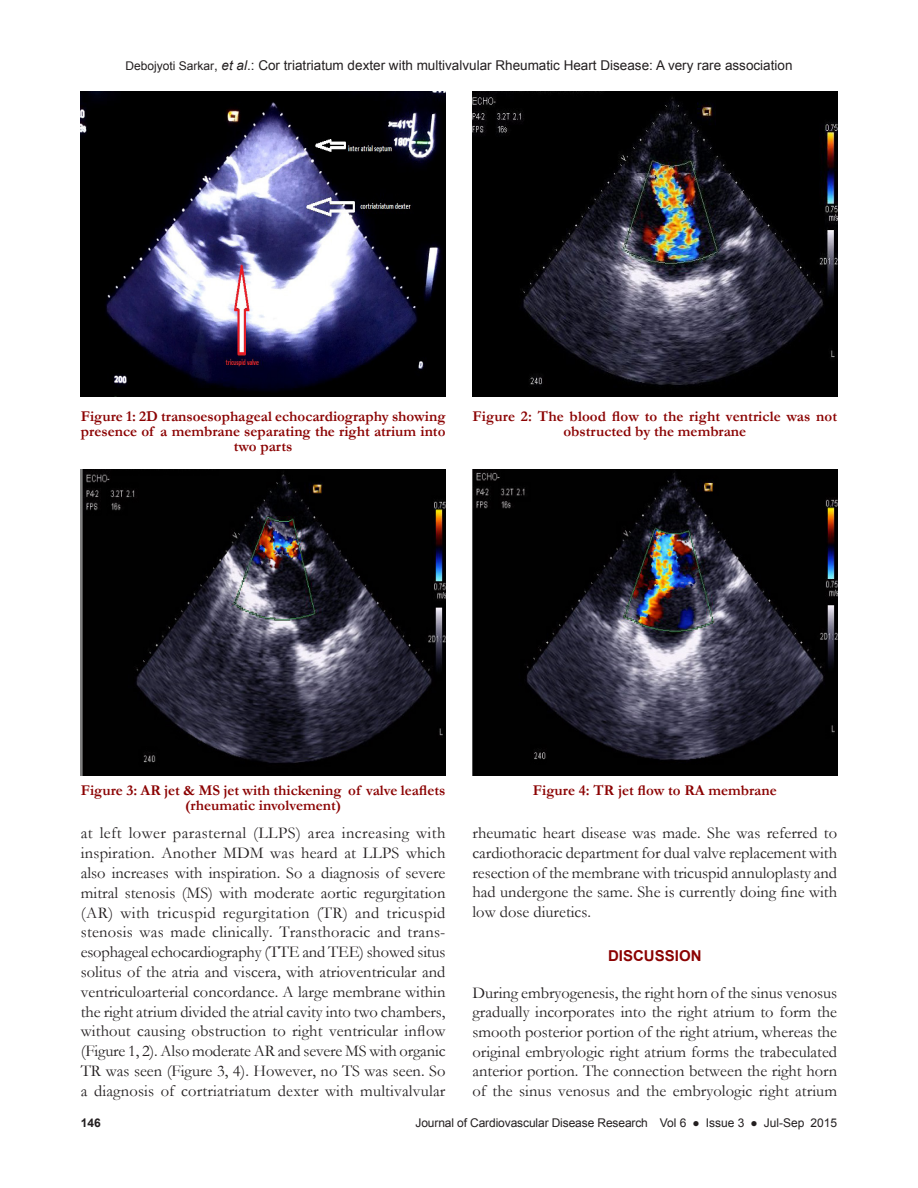
<style>
.page{position:relative;width:918px;height:1188px;background:#fff}
.page>*{position:absolute;margin:0;border:0;box-sizing:border-box;transform-origin:0 0}
.TX{font:16.5px/19.8px "Garamond";letter-spacing:.005em;color:#231f20;text-align:justify}
.FGC{font:700 15px/15px "Garamond";color:#8b0202;text-align:center}
.t1{font:700 15px "Arial";color:#8b0202}
.t2{font:13.5px "Arial";color:#231f20}
.t3{font:12px "Arial";letter-spacing:-.01em;color:#231f20}
.t4{font:700 12px "Arial";color:#231f20}
.s1{font-size:12px}
.s2{font-style:italic}
</style>
<div class="page">
<img style="left:81px;top:92px;width:364px;height:305px">
<img style="left:472px;top:92px;width:365px;height:305px">
<img style="left:81px;top:469px;width:365px;height:306px">
<img style="left:472px;top:469px;width:365px;height:306px">
<p class="t2" style="left:125px;top:57px;width:669px"><span class="s1">Debojyoti Sarkar</span>, <span class="s2">et al</span>.: Cor triatriatum dexter with multivalvular Rheumatic Heart Disease: A very rare association</p>
<p class="FGC" style="left:81px;top:408px;width:366px">Figure 1: 2D transoesophageal echocardiography showing presence of a membrane separating the right atrium into two parts</p>
<p class="FGC" style="left:472px;top:408px;width:366px">Figure 2: The blood flow to the right ventricle was not obstructed by the membrane</p>
<p class="FGC" style="left:81px;top:783px;width:366px">Figure 3: AR jet &amp; MS jet with thickening of valve leaflets (rheumatic involvement)</p>
<p class="FGC" style="left:533px;top:783px;width:245px">Figure 4: TR jet flow to RA membrane</p>
<p class="TX" style="left:81px;top:823px;width:366px">at left lower parasternal (LLPS) area increasing with inspiration. Another MDM was heard at LLPS which also increases with inspiration. So a diagnosis of severe mitral stenosis (MS) with moderate aortic regurgitation (AR) with tricuspid regurgitation (TR) and tricuspid stenosis was made clinically. Transthoracic and trans&shy;esophageal echocardiography (TTE and TEE) showed situs solitus of the atria and viscera, with atrioventricular and ventriculoarterial concordance. A large membrane within the right atrium divided the atrial cavity into two chambers, without causing obstruction to right ventricular inflow (Figure 1, 2). Also moderate AR and severe MS with organic TR was seen (Figure 3, 4). However, no TS was seen. So a diagnosis of cortriatriatum dexter with multivalvular</p>
<p class="TX" style="left:472px;top:823px;width:366px">rheumatic heart disease was made. She was referred to cardiothoracic department for dual valve replacement with resection of the membrane with tricuspid annuloplasty and had undergone the same. She is currently doing fine with low dose diuretics.</p>
<h1 class="t1" style="left:608px;top:946px;width:95px">DISCUSSION</h1>
<p class="TX" style="left:472px;top:982px;width:366px">During embryogenesis, the right horn of the sinus venosus gradually incorporates into the right atrium to form the smooth posterior portion of the right atrium, whereas the original embryologic right atrium forms the trabeculated anterior portion. The connection between the right horn of the sinus venosus and the embryologic right atrium</p>
<p class="t4" style="left:81px;top:1115px;width:22px">146</p>
<p class="t3" style="left:416px;top:1115px;width:423px">Journal of Cardiovascular Disease Research Vol 6 ● Issue 3 ● Jul-Sep 2015</p>
</div>
